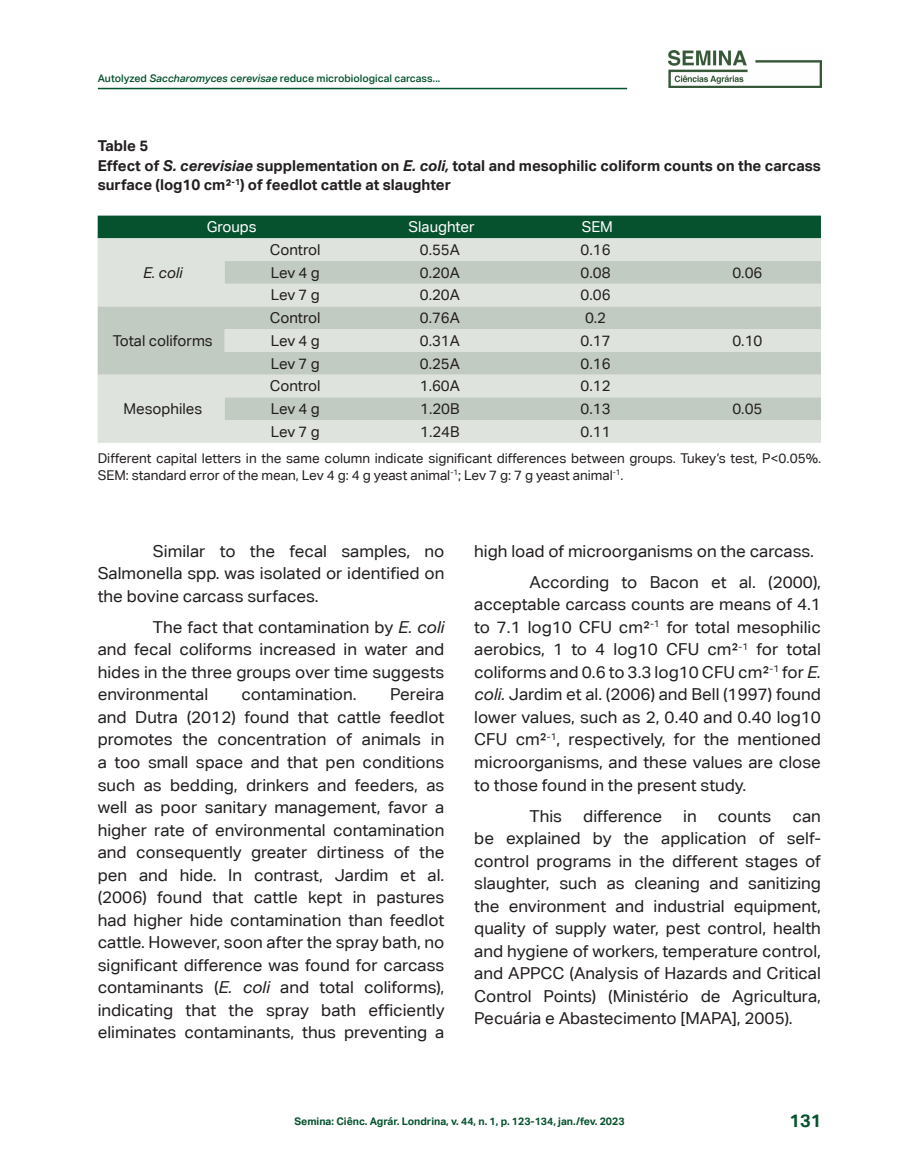
<style>
.page{position:relative;width:919px;height:1174px;background:#fff}
.page>*{position:absolute;margin:0;border:0;box-sizing:border-box;transform-origin:0 0}
.t1{font:700 18px "Aktiv Grotesk Corp";color:#06522e}
.corpo_do_texto{font:16.5px/22.5px "Aktiv Grotesk Corp";color:#231f20;text-align:justify}
.texto_tabela{font:15px "Aktiv Grotesk Corp";color:#231f20}
.título_Tabela{font:700 15px/19.5px "Aktiv Grotesk Corp";color:#231f20}
.texto_tabela-2{font:15px "Aktiv Grotesk Corp";color:#fff}
.texto_tabela-3{font:italic 15px "Aktiv Grotesk Corp";color:#231f20}
.legenda_de_tabela{font:13.5px/16.5px "Aktiv Grotesk Corp";color:#231f20}
.t2{font:500 10.5px "Aktiv Grotesk Corp";color:#06522e}
.t3{font:700 10.5px "Aktiv Grotesk Corp";color:#06522e}
.s1{font-style:italic}
</style>
<div class="page">
<hr style="left:98px;top:88px;width:529px;height:1px;background:#06522e">
<img style="left:668px;top:50px;width:153px;height:38px">
<div style="left:98px;top:216px;width:722px;height:22px;background:#06522e"></div>
<div style="left:98px;top:238px;width:722px;height:205px;background:#dee3dd"></div>
<svg style="left:98px;top:261px;width:722px;height:159px;background:#ced6cd"></svg>
<p class="t2" style="left:98px;top:72px;width:344px">Autolyzed <span class="s1">Saccharomyces cerevisae</span> reduce microbiological carcass...</p>
<p class="título_Tabela" style="left:98px;top:136px;width:52px">Table 5</p>
<p class="título_Tabela" style="left:98px;top:155px;width:724px">Effect of <span class="s1">S. cerevisiae</span> supplementation on <span class="s1">E. coli,</span> total and mesophilic coliform counts on the carcass surface (log10 cm²<sup>-1</sup>) of feedlot cattle at slaughter</p>
<p class="texto_tabela-2" style="left:207px;top:218px;width:52px">Groups</p>
<p class="texto_tabela-2" style="left:408px;top:218px;width:67px">Slaughter</p>
<p class="texto_tabela-2" style="left:581px;top:218px;width:33px">SEM</p>
<p class="texto_tabela-3" style="left:143px;top:264px;width:41px">E. coli</p>
<p class="texto_tabela" style="left:270px;top:241px;width:52px">Control</p>
<p class="texto_tabela" style="left:420px;top:241px;width:42px">0.55A</p>
<p class="texto_tabela" style="left:580px;top:241px;width:31px">0.16</p>
<p class="texto_tabela" style="left:271px;top:264px;width:50px">Lev 4 g</p>
<p class="texto_tabela" style="left:420px;top:264px;width:42px">0.20A</p>
<p class="texto_tabela" style="left:580px;top:264px;width:31px">0.08</p>
<p class="texto_tabela" style="left:732px;top:264px;width:31px">0.06</p>
<p class="texto_tabela" style="left:271px;top:286px;width:50px">Lev 7 g</p>
<p class="texto_tabela" style="left:420px;top:286px;width:42px">0.20A</p>
<p class="texto_tabela" style="left:580px;top:286px;width:31px">0.06</p>
<p class="texto_tabela" style="left:113px;top:332px;width:101px">Total coliforms</p>
<p class="texto_tabela" style="left:270px;top:309px;width:52px">Control</p>
<p class="texto_tabela" style="left:420px;top:309px;width:42px">0.76A</p>
<p class="texto_tabela" style="left:585px;top:309px;width:23px">0.2</p>
<p class="texto_tabela" style="left:271px;top:332px;width:50px">Lev 4 g</p>
<p class="texto_tabela" style="left:420px;top:332px;width:42px">0.31A</p>
<p class="texto_tabela" style="left:580px;top:332px;width:31px">0.17</p>
<p class="texto_tabela" style="left:732px;top:332px;width:31px">0.10</p>
<p class="texto_tabela" style="left:271px;top:354px;width:50px">Lev 7 g</p>
<p class="texto_tabela" style="left:420px;top:354px;width:42px">0.25A</p>
<p class="texto_tabela" style="left:580px;top:354px;width:31px">0.16</p>
<p class="texto_tabela" style="left:270px;top:377px;width:52px">Control</p>
<p class="texto_tabela" style="left:420px;top:377px;width:42px">1.60A</p>
<p class="texto_tabela" style="left:580px;top:377px;width:31px">0.12</p>
<p class="texto_tabela" style="left:271px;top:400px;width:50px">Lev 4 g</p>
<p class="texto_tabela" style="left:420px;top:400px;width:41px">1.20B</p>
<p class="texto_tabela" style="left:580px;top:400px;width:31px">0.13</p>
<p class="texto_tabela" style="left:732px;top:400px;width:31px">0.05</p>
<p class="texto_tabela" style="left:271px;top:422px;width:50px">Lev 7 g</p>
<p class="texto_tabela" style="left:420px;top:422px;width:41px">1.24B</p>
<p class="texto_tabela" style="left:580px;top:422px;width:31px">0.11</p>
<p class="legenda_de_tabela" style="left:98px;top:450px;width:725px">Different capital letters in the same column indicate significant differences between groups. Tukey’s test, P&lt;0.05%.<br>SEM: standard error of the mean, Lev 4 g: 4 g yeast animal<sup>-1</sup>; Lev 7 g: 7 g yeast animal<sup>-1</sup>.</p>
<p class="texto_tabela" style="left:123px;top:400px;width:80px">Mesophiles</p>
<p class="corpo_do_texto" style="left:98px;top:539px;width:348px;text-indent:55px">Similar to the fecal samples, no Salmonella spp. was isolated or identified on the bovine carcass surfaces.</p>
<p class="corpo_do_texto" style="left:98px;top:615px;width:348px;text-indent:55px">The fact that contamination by <span class="s1">E. coli </span>and fecal coliforms increased in water and hides in the three groups over time suggests environmental</p>
<p class="corpo_do_texto" style="left:98px;top:683px;width:348px;text-indent:292px">Pereira and Dutra (2012) found that cattle feedlot promotes the concentration of animals in a too small space and that pen conditions such as bedding, drinkers and feeders, as well as poor sanitary management, favor a higher rate of environmental contamination and consequently greater dirtiness of the pen and hide. In contrast, Jardim et al. (2006) found that cattle kept in pastures had higher hide contamination than feedlot cattle. However, soon after the spray bath, no significant difference was found for carcass contaminants (<span class="s1">E. coli</span> and total coliforms), indicating that the spray bath efficiently eliminates contaminants, thus preventing a</p>
<p class="corpo_do_texto" style="left:241px;top:683px;width:117px">contamination.</p>
<p class="corpo_do_texto" style="left:474px;top:539px;width:341px">high load of microorganisms on the carcass.</p>
<p class="corpo_do_texto" style="left:474px;top:570px;width:348px;text-indent:55px">According to Bacon et al. (2000), acceptable carcass counts are means of 4.1 to 7.1 log10 CFU cm²<sup>-1</sup> for total mesophilic aerobics, 1 to 4 log10 CFU cm²<sup>-1</sup> for total coliforms and 0.6 to 3.3 log10 CFU cm²<sup>-1</sup> for <span class="s1">E. coli.</span> Jardim et al. (2006) and Bell (1997) found lower values, such as 2, 0.40 and 0.40 log10<br>CFU cm²<sup>-1</sup>, respectively, for the mentioned microorganisms, and these values are close to those found in the present study.</p>
<p class="corpo_do_texto" style="left:529px;top:804px;width:34px">This</p>
<p class="corpo_do_texto" style="left:583px;top:804px;width:80px">difference</p>
<p class="corpo_do_texto" style="left:683px;top:804px;width:15px">in</p>
<p class="corpo_do_texto" style="left:717px;top:804px;width:55px">counts</p>
<p class="corpo_do_texto" style="left:474px;top:804px;width:348px;text-indent:318px">can be explained by the application of self&shy;control programs in the different stages of slaughter, such as cleaning and sanitizing the environment and industrial equipment, quality of supply water, pest control, health and hygiene of workers, temperature control, and APPCC (Analysis of Hazards and Critical Control Points) (Ministério de Agricultura, Pecuária e Abastecimento [MAPA], 2005).</p>
<p class="t3" style="left:294px;top:1114px;width:331px">Semina: Ciênc. Agrár. Londrina, v. 44, n. 1, p. 123-134, jan./fev. 2023</p>
<p class="t1" style="left:789px;top:1109px;width:33px">131</p>
</div>
